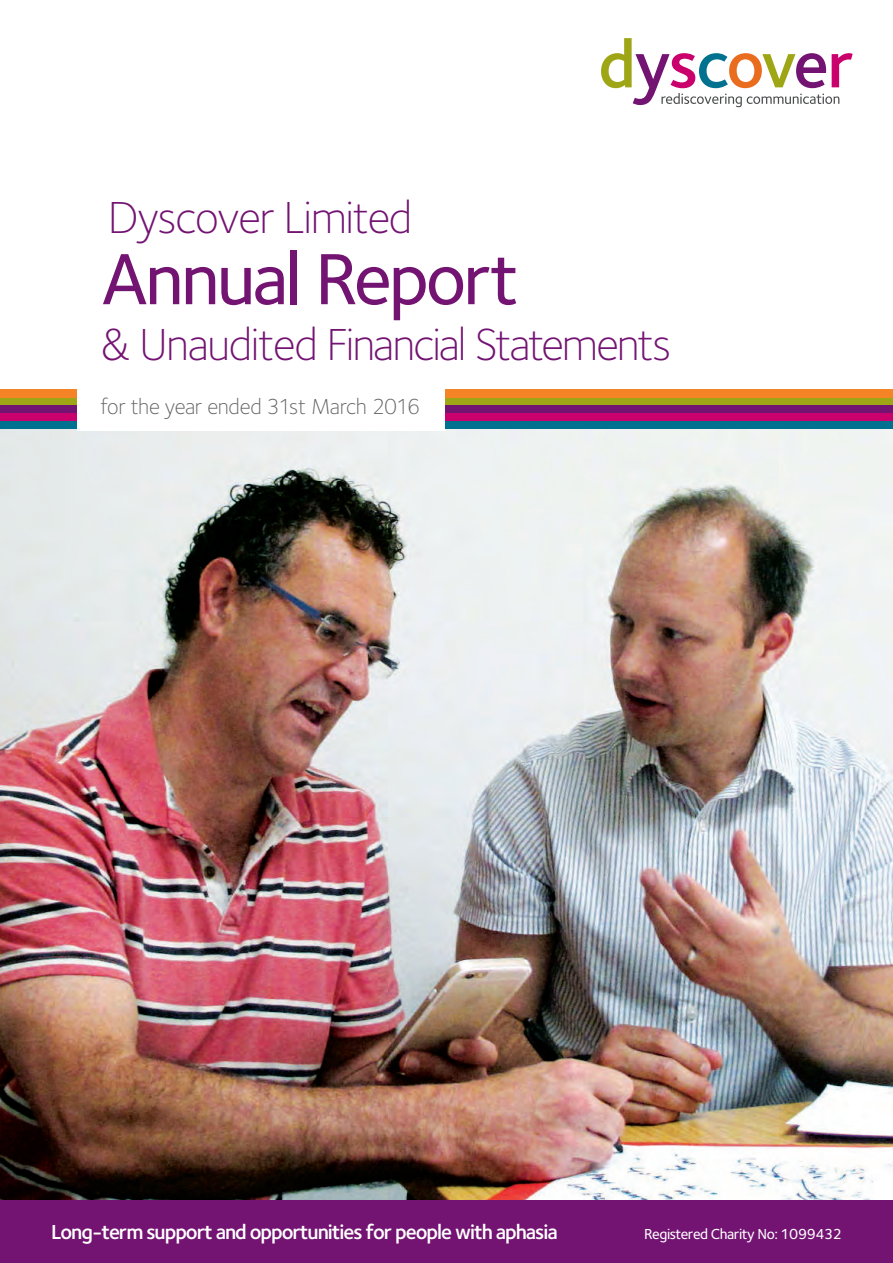
<style>
.page{position:relative;width:893px;height:1263px;background:#fff}
.page>*{position:absolute;margin:0;border:0;box-sizing:border-box;transform-origin:0 0}
.t1{font:500 75px "Foundry Sterling";letter-spacing:-.04em;color:#731372}
.t2{font:300 46.5px "Foundry Sterling";letter-spacing:-.03em;color:#731372}
.t3{font:300 22.5px "Foundry Sterling";letter-spacing:-.025em;color:#636366}
.t4{font:600 21px "Foundry Sterling";letter-spacing:-.05em;color:#fff}
.t5{font:500 15px "Foundry Sterling";letter-spacing:-.03em;color:#fff}
</style>
<div class="page">
<img style="left:0;top:429px;width:893px;height:771px">
<div style="left:0;top:421px;width:893px;height:8px;background:#00718e"></div>
<div style="left:0;top:413px;width:893px;height:8px;background:#ca016c"></div>
<div style="left:0;top:405px;width:893px;height:8px;background:#731372"></div>
<div style="left:0;top:398px;width:893px;height:7px;background:#9ea615"></div>
<div style="left:0;top:389px;width:893px;height:9px;background:#f58427"></div>
<svg style="left:601px;top:38px;width:252px;height:69px"></svg>
<div style="left:0;top:1201px;width:893px;height:62px;background:#731372"></div>
<div style="left:77px;top:379px;width:367px;height:52px;background:#fff"></div>
<h2 class="t2" style="left:108px;top:185px;width:306px">Dyscover Limited</h2>
<h1 class="t1" style="left:102px;top:226px;width:417px">Annual Report</h1>
<h2 class="t2" style="left:100px;top:311px;width:572px">&amp; Unaudited Financial Statements</h2>
<p class="t3" style="left:100px;top:390px;width:321px">for the year ended 31st March 2016</p>
<p class="t4" style="left:51px;top:1217px;width:508px">Long-term support and opportunities for people with aphasia</p>
<p class="t5" style="left:644px;top:1223px;width:199px">Registered Charity No: 1099432</p>
</div>
